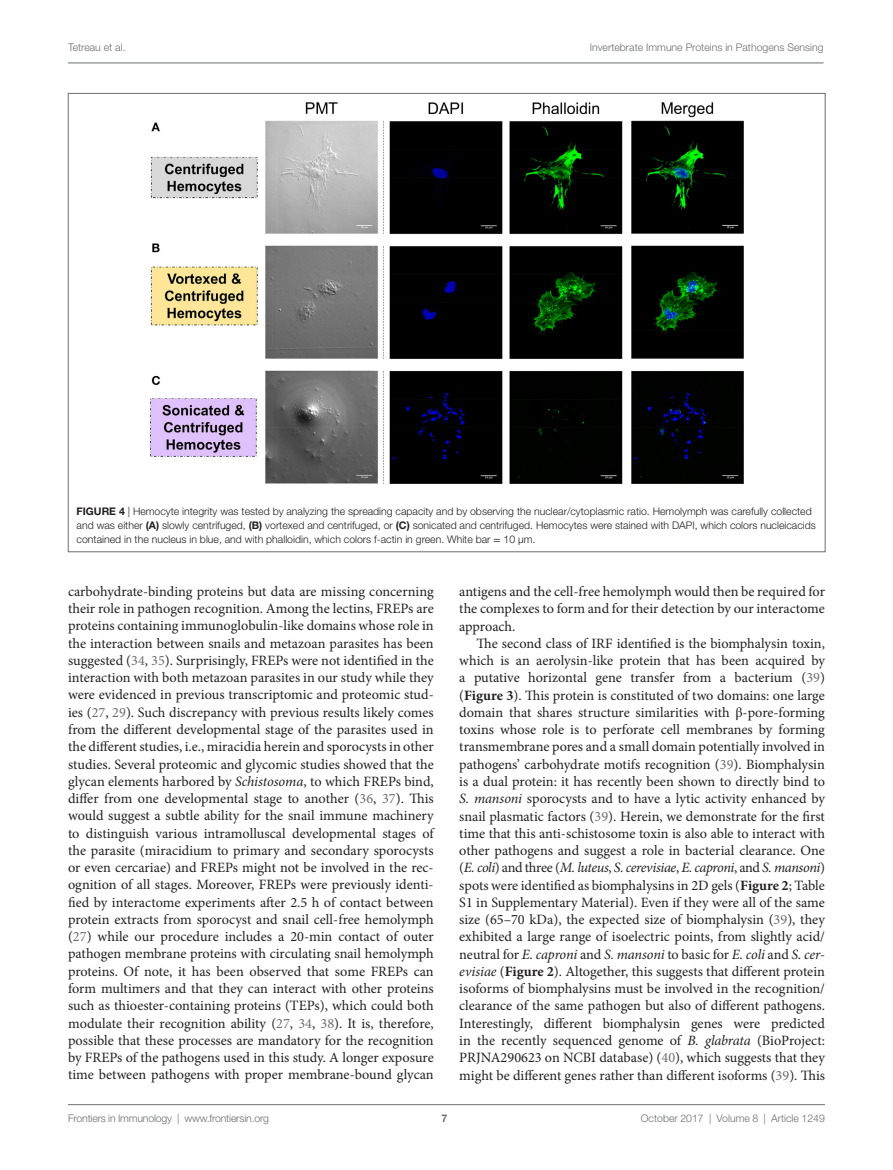
<style>
.page{position:relative;width:893px;height:1170px;background:#fff}
.page>*{position:absolute;margin:0;border:0;box-sizing:border-box;transform-origin:0 0}
.t1{font:14.25px/17.2px "Minion Pro";color:#231f20;text-align:justify}
.t2{font:300 10.5px/14.2px "Helvetica Neue LT Std";color:#231f20}
.t3{font:300 10.5px "Helvetica Neue LT Std";color:#6c6d70}
.t4{font:700 10.5px "Helvetica Neue LT Std";color:#6c6d70}
.s1{font-weight:700}
.s2{font-family:"STIX General";font-weight:400}
.s3{color:#6c6d70}
.s4{font-style:italic}
.s5{font-family:"STIX General"}
</style>
<div class="page">
<img style="left:150px;top:102px;width:594px;height:382px">
<hr style="left:68px;top:1104px;width:757px;height:1px;background:#6c6d70">
<hr style="left:68px;top:63px;width:755px;height:1px;background:#6c6d70">
<p class="t3" style="left:68px;top:41px;width:59px">Tetreau et al.</p>
<p class="t3" style="left:590px;top:41px;width:235px">Invertebrate Immune Proteins in Pathogens Sensing</p>
<p class="t2" style="left:77px;top:503px;width:741px"><span class="s1">FIGURE 4</span> | Hemocyte integrity was tested by analyzing the spreading capacity and by observing the nuclear/cytoplasmic ratio. Hemolymph was carefully collected and was either <span class="s1">(A)</span> slowly centrifuged, <span class="s1">(B)</span> vortexed and centrifuged, or <span class="s1">(C)</span> sonicated and centrifuged. Hemocytes were stained with DAPI, which colors nucleicacids contained in the nucleus in blue, and with phalloidin, which colors f-actin in green. White bar <span class="s2">=</span> 10 µm.</p>
<p class="t1" style="left:68px;top:582px;width:367px">carbohydrate-binding proteins but data are missing concerning their role in pathogen recognition. Among the lectins, FREPs are proteins containing immunoglobulin-like domains whose role in the interaction between snails and metazoan parasites has been suggested (<span class="s3">34</span>, <span class="s3">35</span>). Surprisingly, FREPs were not identified in the interaction with both metazoan parasites in our study while they were evidenced in previous transcriptomic and proteomic stud&shy;ies (<span class="s3">27</span>, <span class="s3">29</span>). Such discrepancy with previous results likely comes from the different developmental stage of the parasites used in the different studies, i.e., miracidia herein and sporocysts in other studies. Several proteomic and glycomic studies showed that the glycan elements harbored by <span class="s4">Schistosoma</span>, to which FREPs bind, differ from one developmental stage to another (<span class="s3">36</span>, <span class="s3">37</span>). This would suggest a subtle ability for the snail immune machinery to distinguish various intramolluscal developmental stages of the parasite (miracidium to primary and secondary sporocysts or even cercariae) and FREPs might not be involved in the rec&shy;ognition of all stages. Moreover, FREPs were previously identi&shy;fied by interactome experiments after 2.5 h of contact between protein extracts from sporocyst and snail cell-free hemolymph (<span class="s3">27</span>) while our procedure includes a 20-min contact of outer pathogen membrane proteins with circulating snail hemolymph proteins. Of note, it has been observed that some FREPs can form multimers and that they can interact with other proteins such as thioester-containing proteins (TEPs), which could both modulate their recognition ability (<span class="s3">27</span>, <span class="s3">34</span>, <span class="s3">38</span>). It is, therefore, possible that these processes are mandatory for the recognition by FREPs of the pathogens used in this study. A longer exposure time between pathogens with proper membrane-bound glycan</p>
<p class="t1" style="left:459px;top:583px;width:367px">antigens and the cell-free hemolymph would then be required for the complexes to form and for their detection by our interactome approach.</p>
<p class="t1" style="left:459px;top:634px;width:367px;text-indent:17px">The second class of IRF identified is the biomphalysin toxin, which is an aerolysin-like protein that has been acquired by a putative horizontal gene transfer from a bacterium (<span class="s3">39</span>) (<span class="s1">Figure 3</span>). This protein is constituted of two domains: one large domain that shares structure similarities with <span class="s5">β</span>-pore-forming toxins whose role is to perforate cell membranes by forming transmembrane pores and a small domain potentially involved in pathogens’ carbohydrate motifs recognition (<span class="s3">39</span>). Biomphalysin is a dual protein: it has recently been shown to directly bind to <span class="s4">S. mansoni</span> sporocysts and to have a lytic activity enhanced by snail plasmatic factors (<span class="s3">39</span>). Herein, we demonstrate for the first time that this anti-schistosome toxin is also able to interact with other pathogens and suggest a role in bacterial clearance. One (<span class="s4">E. coli</span>) and three (<span class="s4">M. luteus</span>, <span class="s4">S. cerevisiae</span>, <span class="s4">E. caproni</span>, and <span class="s4">S. mansoni</span>) spots were identified as biomphalysins in 2D gels (<span class="s1">Figure 2</span>; Table S1 in Supplementary Material). Even if they were all of the same size (65–70 kDa), the expected size of biomphalysin (<span class="s3">39</span>), they exhibited a large range of isoelectric points, from slightly acid/ neutral for <span class="s4">E. caproni</span> and <span class="s4">S. mansoni</span> to basic for <span class="s4">E. coli</span> and <span class="s4">S. cer&shy;evisiae</span> (<span class="s1">Figure 2</span>). Altogether, this suggests that different protein isoforms of biomphalysins must be involved in the recognition/ clearance of the same pathogen but also of different pathogens.<br>Interestingly, different biomphalysin genes were predicted in the recently sequenced genome of <span class="s4">B. glabrata</span> (BioProject:<br>PRJNA290623 on NCBI database) (<span class="s3">40</span>), which suggests that they might be different genes rather than different isoforms (<span class="s3">39</span>). This</p>
<p class="t3" style="left:68px;top:1111px;width:203px">Frontiers in Immunology | www.frontiersin.org</p>
<p class="t3" style="left:641px;top:1111px;width:186px">October 2017 | Volume 8 | Article 1249</p>
<p class="t4" style="left:441px;top:1111px;width:7px">7</p>
</div>
